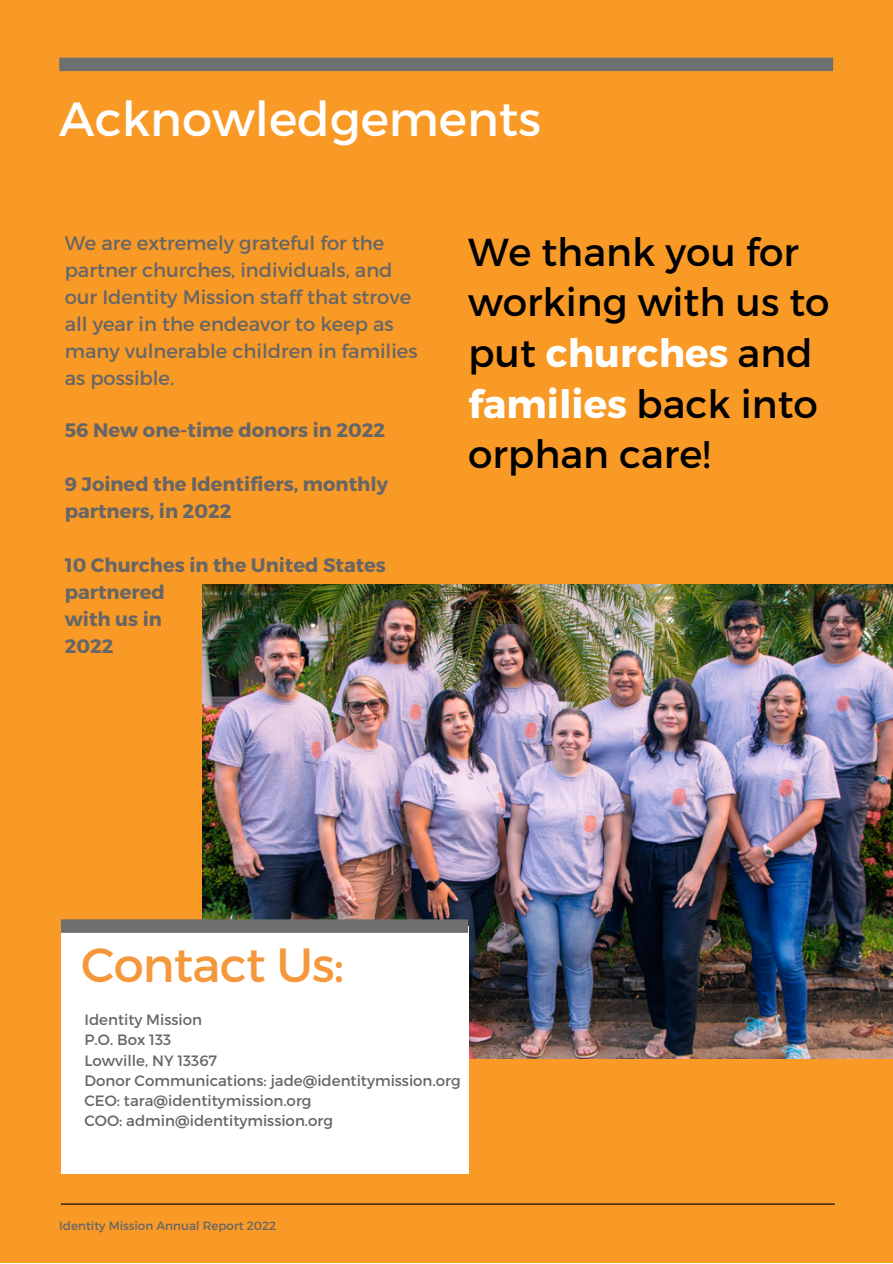
<style>
.page{position:relative;width:893px;height:1264px;background:#fff}
.page>*{position:absolute;margin:0;border:0;box-sizing:border-box;transform-origin:0 0}
.t1{font:48px "Montserrat";color:#fff}
.t2{font:48px "Montserrat";letter-spacing:-.015em;color:#f5973c}
.t3{font:39px/50.6px "Montserrat";color:#000}
.t4{font:19.5px/27px "Montserrat";color:#666}
.t5{font:700 19.5px/27px "Montserrat";color:#666}
.t6{font:15px/20.2px "Montserrat";color:#666}
.t7{font:12px "Montserrat";color:#666}
.s1{font-weight:700;color:#fff}
</style>
<div class="page">
<div style="left:0;top:0;width:892px;height:1262px;background:#f99926"></div>
<div style="left:59px;top:58px;width:774px;height:13px;background:#6e6f71"></div>
<hr style="left:61px;top:1203px;width:773px;height:1px;background:#000">
<img style="left:203px;top:584px;width:689px;height:474px">
<div style="left:61px;top:926px;width:407px;height:247px;background:#fff"></div>
<div style="left:61px;top:919px;width:407px;height:13px;background:#6e6f71"></div>
<h1 class="t1" style="left:59px;top:88px;width:483px">Acknowledgements</h1>
<p class="t4" style="left:65px;top:229px;width:354px">We are extremely grateful for the partner churches, individuals, and our Identity Mission staff that strove all year in the endeavor to keep as many vulnerable children in families as possible.</p>
<p class="t5" style="left:65px;top:415px;width:322px">56 New one-time donors in 2022</p>
<p class="t5" style="left:65px;top:469px;width:325px">9 Joined the Identifiers, monthly partners, in 2022</p>
<p class="t5" style="left:65px;top:550px;width:323px">10 Churches in the United States partnered<br>with us in<br>2022</p>
<h2 class="t3" style="left:468px;top:225px;width:363px">We thank you for working with us to put <span class="s1">churches</span> and <span class="s1">families</span> back into orphan care!</h2>
<h1 class="t2" style="left:81px;top:933px;width:264px">Contact Us:</h1>
<p class="t6" style="left:84px;top:1008px;width:377px">Identity Mission<br>P.O. Box 133<br>Lowville, NY 13367<br>Donor Communications: jade@identitymission.org<br>CEO: tara@identitymission.org<br>COO: admin@identitymission.org</p>
<p class="t7" style="left:59px;top:1217px;width:218px">Identity Mission Annual Report 2022</p>
</div>
